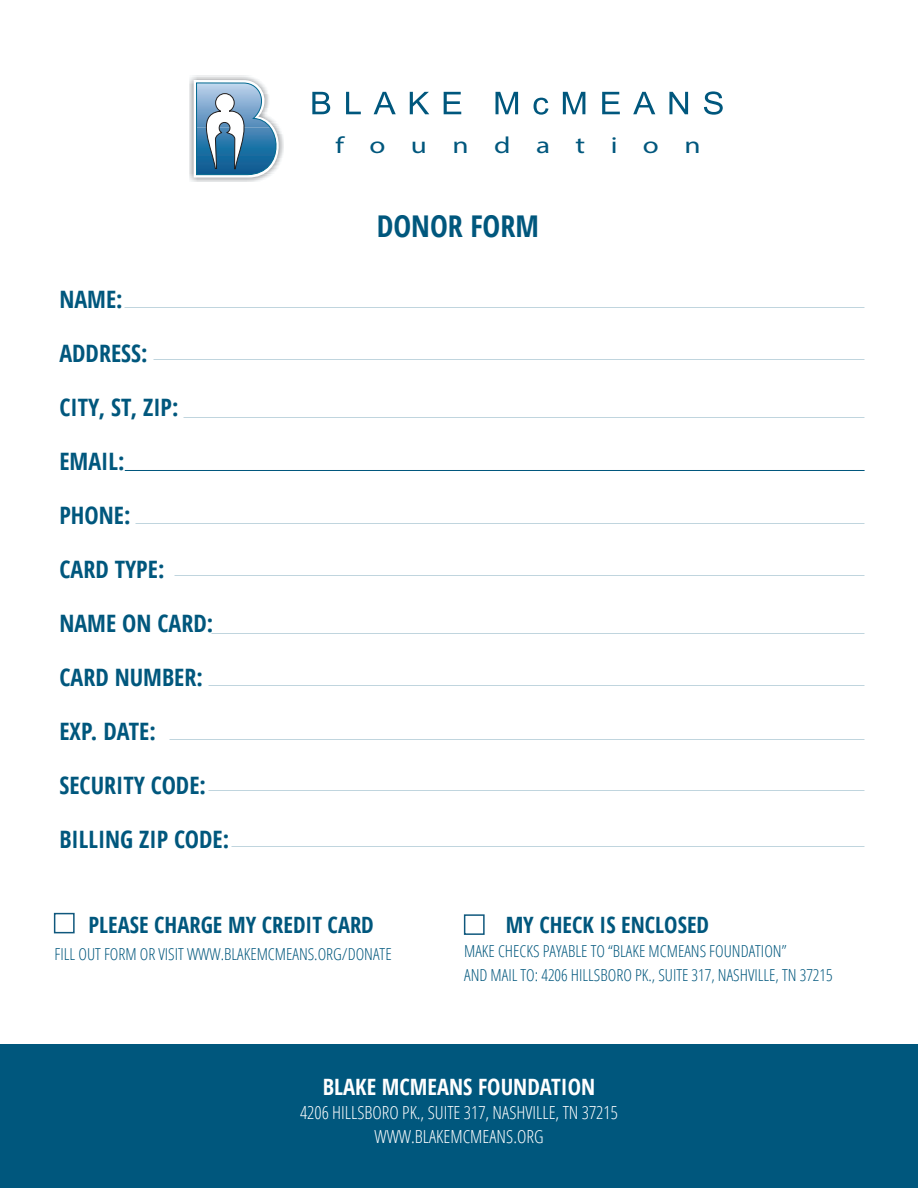
<style>
.page{position:relative;width:918px;height:1188px;background:#fff}
.page>*{position:absolute;margin:0;border:0;box-sizing:border-box;transform-origin:0 0}
.t1{font:700 condensed 30px "Open Sans";color:#00577d}
.t2{font:700 condensed 24px "Open Sans";color:#00577d}
.t3{font:23.25px "Myriad Pro";color:#00577d;scale:1.25 1}
.t4{font:700 condensed 22.5px "Open Sans";color:#00577d}
.t5{font:700 condensed 22.5px "Open Sans";color:#fff}
.t6{font:300 condensed 18px/24px "Open Sans";color:#fff;text-align:center}
.t7{font:300 condensed 16.5px/24px "Open Sans";color:#00577d}
</style>
<div class="page">
<div style="left:54px;top:913px;width:21px;height:20px;border:2px solid #0f587d"></div>
<div style="left:464px;top:914px;width:21px;height:21px;border:2px solid #0f587d"></div>
<img style="left:189px;top:176px;width:78px;height:3px">
<img style="left:189px;top:131px;width:5px;height:45px">
<img style="left:189px;top:126px;width:5px;height:5px">
<img style="left:189px;top:121px;width:5px;height:5px">
<img style="left:189px;top:88px;width:5px;height:27px">
<img style="left:189px;top:85px;width:5px;height:3px">
<img style="left:189px;top:82px;width:5px;height:3px">
<svg style="left:194px;top:80px;width:90px;height:98px"></svg>
<svg style="left:312px;top:92px;width:18px;height:22px"></svg>
<svg style="left:346px;top:92px;width:15px;height:22px"></svg>
<svg style="left:374px;top:92px;width:22px;height:22px"></svg>
<svg style="left:410px;top:92px;width:19px;height:22px"></svg>
<svg style="left:444px;top:92px;width:17px;height:22px"></svg>
<svg style="left:496px;top:92px;width:22px;height:22px"></svg>
<svg style="left:534px;top:98px;width:14px;height:17px"></svg>
<svg style="left:563px;top:92px;width:22px;height:22px"></svg>
<svg style="left:602px;top:92px;width:18px;height:22px"></svg>
<svg style="left:633px;top:92px;width:22px;height:22px"></svg>
<svg style="left:669px;top:92px;width:19px;height:22px"></svg>
<svg style="left:704px;top:91px;width:19px;height:24px"></svg>
<div style="left:0;top:1044px;width:918px;height:144px;background:#00577d"></div>
<h3 class="t3" style="left:336px;top:130px;width:294px">f o u n d a t i o n</h3>
<h2 class="t2" style="left:59px;top:283px;width:65px">NAME:</h2>
<h2 class="t2" style="left:59px;top:337px;width:90px">ADDRESS:</h2>
<h2 class="t2" style="left:59px;top:391px;width:121px">CITY, ST, ZIP:</h2>
<h2 class="t2" style="left:59px;top:445px;width:67px">EMAIL:</h2>
<h2 class="t2" style="left:59px;top:499px;width:73px">PHONE:</h2>
<h2 class="t2" style="left:59px;top:553px;width:107px">CARD TYPE:</h2>
<h2 class="t2" style="left:59px;top:607px;width:155px">NAME ON CARD:</h2>
<h2 class="t2" style="left:59px;top:661px;width:145px">CARD NUMBER:</h2>
<h2 class="t2" style="left:59px;top:715px;width:98px">EXP. DATE:</h2>
<h2 class="t2" style="left:59px;top:769px;width:148px">SECURITY CODE:</h2>
<h2 class="t2" style="left:59px;top:823px;width:171px">BILLING ZIP CODE:</h2>
<h1 class="t1" style="left:377px;top:205px;width:164px">DONOR FORM</h1>
<h3 class="t4" style="left:88px;top:910px;width:287px">PLEASE CHARGE MY CREDIT CARD</h3>
<p class="t7" style="left:55px;top:942px;width:339px">FILL OUT FORM OR VISIT WWW.BLAKEMCMEANS.ORG/DONATE</p>
<h3 class="t4" style="left:506px;top:910px;width:205px">MY CHECK IS ENCLOSED</h3>
<p class="t7" style="left:464px;top:939px;width:370px">MAKE CHECKS PAYABLE TO “BLAKE MCMEANS FOUNDATION”<br>AND MAIL TO: 4206 HILLSBORO PK., SUITE 317, NASHVILLE, TN 37215</p>
<h3 class="t5" style="left:323px;top:1071px;width:274px">BLAKE MCMEANS FOUNDATION</h3>
<p class="t6" style="left:300px;top:1100px;width:319px">4206 HILLSBORO PK., SUITE 317, NASHVILLE, TN 37215<br>WWW.BLAKEMCMEANS.ORG</p>
</div>
